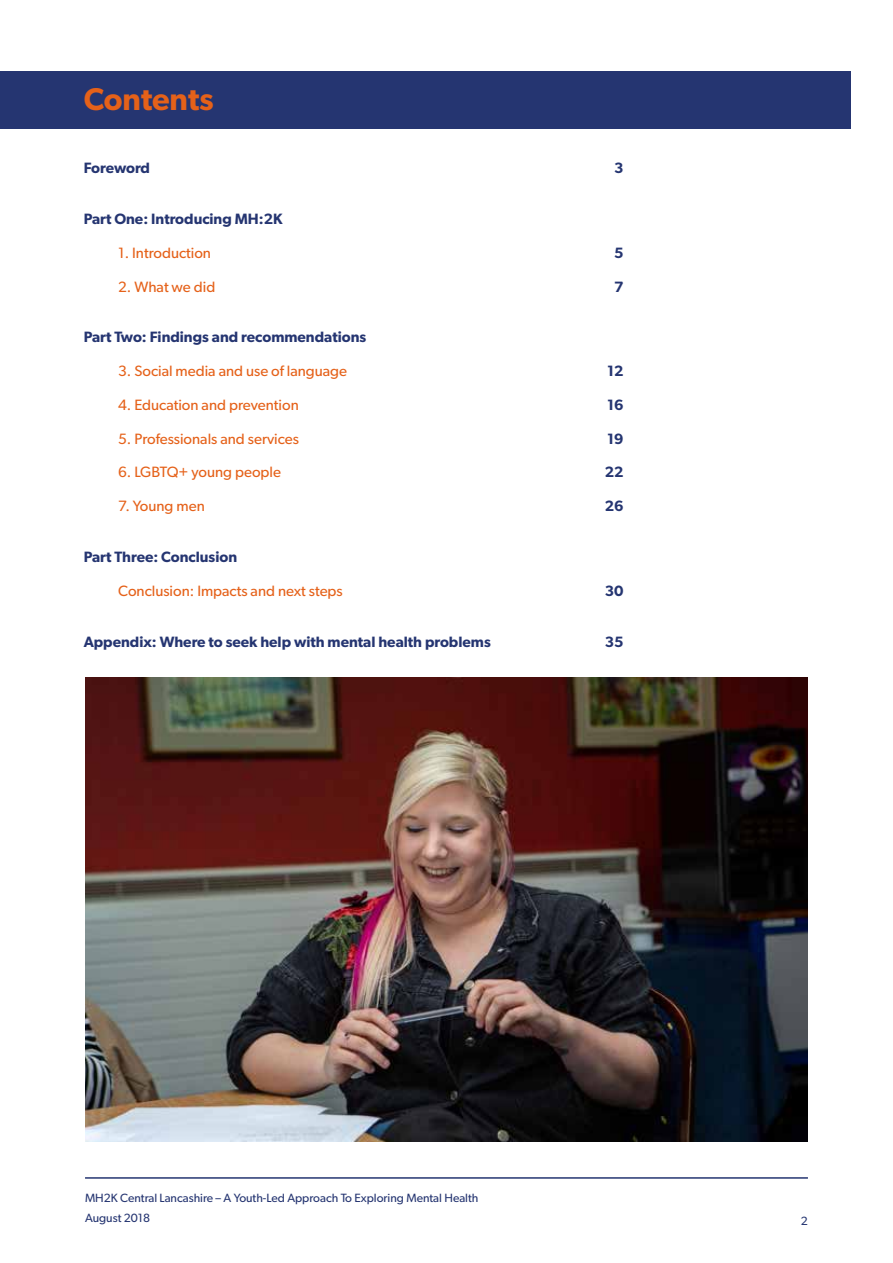
<style>
.page{position:relative;width:893px;height:1263px;background:#fff}
.page>*{position:absolute;margin:0;border:0;box-sizing:border-box;transform-origin:0 0}
.t1{font:600 31.5px "Gibson";color:#e56119}
.t2{font:15px "Gibson";color:#e56119}
.t3{font:600 15px "Gibson";color:#253571}
.t4{font:12px/19.5px "Gibson";color:#253571}
</style>
<div class="page">
<hr style="left:85px;top:1177px;width:723px;height:2px;background:#253571">
<div style="left:0;top:72px;width:850px;height:57px;background:#253571"></div>
<img style="left:85px;top:677px;width:723px;height:464px">
<h1 class="t1" style="left:84px;top:80px;width:131px">Contents</h1>
<p class="t3" style="left:84px;top:159px;width:68px">Foreword</p>
<p class="t3" style="left:614px;top:159px;width:11px">3</p>
<p class="t3" style="left:84px;top:210px;width:200px">Part One: Introducing MH:2K</p>
<p class="t2" style="left:118px;top:244px;width:94px">1. Introduction</p>
<p class="t3" style="left:614px;top:244px;width:11px">5</p>
<p class="t2" style="left:118px;top:277px;width:99px">2. What we did</p>
<p class="t3" style="left:614px;top:278px;width:11px">7</p>
<p class="t3" style="left:84px;top:328px;width:284px">Part Two: Findings and recommendations</p>
<p class="t2" style="left:118px;top:362px;width:230px">3. Social media and use of language</p>
<p class="t3" style="left:607px;top:362px;width:18px">12</p>
<p class="t2" style="left:118px;top:396px;width:182px">4. Education and prevention</p>
<p class="t3" style="left:607px;top:396px;width:18px">16</p>
<p class="t2" style="left:118px;top:429px;width:182px">5. Professionals and services</p>
<p class="t3" style="left:607px;top:430px;width:18px">19</p>
<p class="t2" style="left:118px;top:463px;width:164px">6. LGBTQ+ young people</p>
<p class="t3" style="left:605px;top:463px;width:20px">22</p>
<p class="t2" style="left:118px;top:497px;width:88px">7. Young men</p>
<p class="t3" style="left:605px;top:497px;width:20px">26</p>
<p class="t3" style="left:84px;top:548px;width:155px">Part Three: Conclusion</p>
<p class="t2" style="left:118px;top:581px;width:226px">Conclusion: Impacts and next steps</p>
<p class="t3" style="left:605px;top:582px;width:20px">30</p>
<p class="t3" style="left:84px;top:632px;width:409px">Appendix: Where to seek help with mental health problems</p>
<p class="t3" style="left:605px;top:632px;width:20px">35</p>
<p class="t4" style="left:85px;top:1188px;width:395px">MH2K Central Lancashire – A Youth-Led Approach To Exploring Mental Health<br>August 2018</p>
<p class="t4" style="left:801px;top:1211px;width:9px">2</p>
</div>
